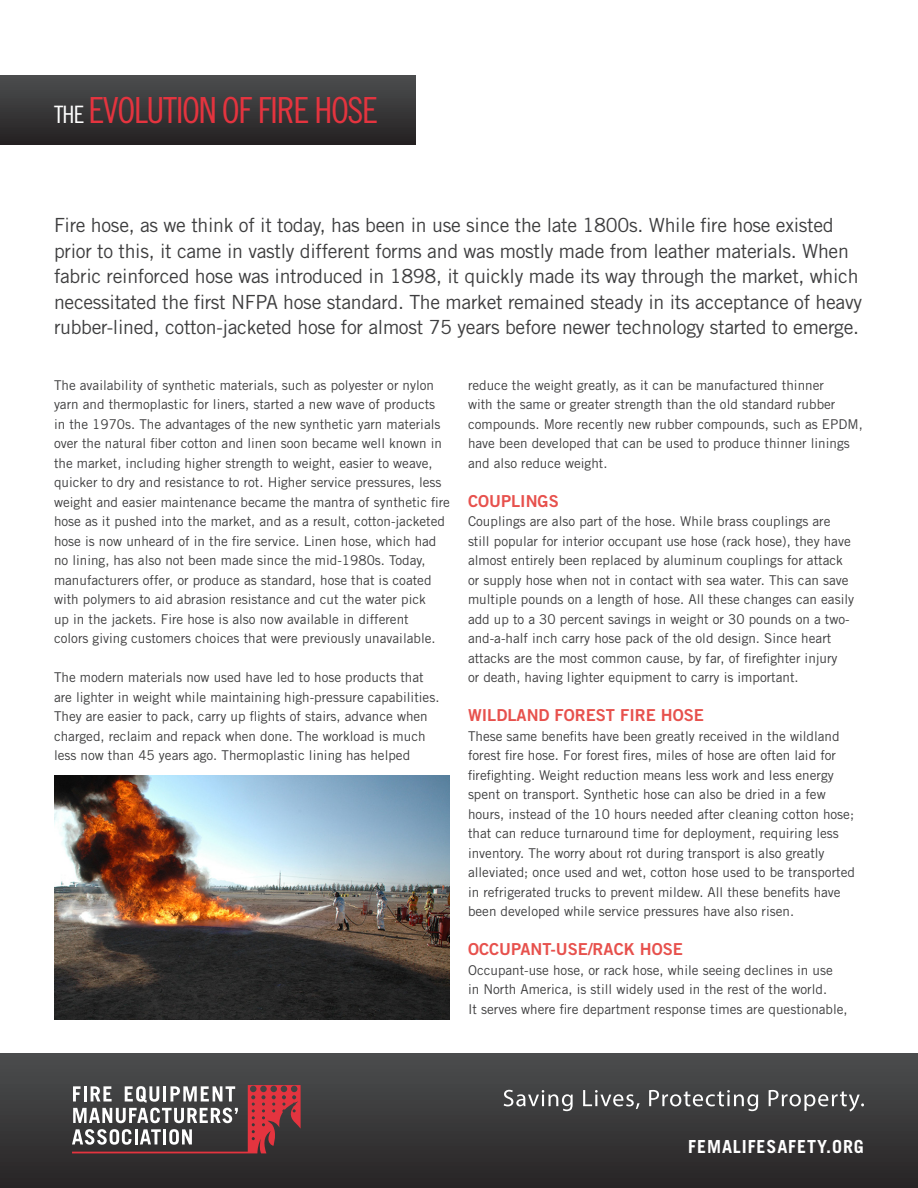
<style>
.page{position:relative;width:918px;height:1188px;background:#fff}
.page>*{position:absolute;margin:0;border:0;box-sizing:border-box;transform-origin:0 0}
.t1{font:36px "Trade Gothic LT Std Cn 18";letter-spacing:-.04em;color:#e4343f}
.t2{font:19.5px/25.5px "Trade Gothic LT Std";letter-spacing:-.015em;color:#3e3e3f}
.t3{font:700 18px "Trade Gothic LT Std";letter-spacing:.05em;color:#fff}
.t4{font:16.5px "Trade Gothic LT Std Bd 2";color:#e7514d}
.t5{font:13.5px/19.5px "Trade Gothic LT Std";color:#3e3e3f}
.s1{font-size:24px;color:#fff}
</style>
<div class="page">
<div style="left:0;top:1053px;width:918px;height:135px;background:linear-gradient(to bottom,#4c4e4f,#282425)"></div>
<div style="left:0;top:76px;width:416px;height:69px;background:linear-gradient(to bottom,#4c4e4f,#232021)"></div>
<svg style="left:72px;top:1085px;width:229px;height:68px;background:#7b6062"></svg>
<svg style="left:504px;top:1090px;width:69px;height:21px"></svg>
<svg style="left:583px;top:1090px;width:57px;height:19px"></svg>
<svg style="left:649px;top:1090px;width:109px;height:21px;background:#69696a"></svg>
<svg style="left:769px;top:1090px;width:95px;height:21px;background:#676768"></svg>
<img style="left:54px;top:775px;width:396px;height:245px">
<p class="t1" style="left:54px;top:88px;width:326px"><span class="s1">THE</span> EVOLUTION OF FIRE HOSE</p>
<p class="t2" style="left:54px;top:212px;width:810px">Fire hose, as we think of it today, has been in use since the late 1800s. While fire hose existed prior to this, it came in vastly different forms and was mostly made from leather materials. When fabric reinforced hose was introduced in 1898, it quickly made its way through the market, which necessitated the first NFPA hose standard. The market remained steady in its acceptance of heavy rubber-lined, cotton-jacketed hose for almost 75 years before newer technology started to emerge.</p>
<p class="t5" style="left:54px;top:375px;width:397px">The availability of synthetic materials, such as polyester or nylon yarn and thermoplastic for liners, started a new wave of products<br>in the 1970s. The advantages of the new synthetic yarn materials over the natural fiber cotton and linen soon became well known in the market, including higher strength to weight, easier to weave, quicker to dry and resistance to rot. Higher service pressures, less weight and easier maintenance became the mantra of synthetic fire hose as it pushed into the market, and as a result, cotton-jacketed hose is now unheard of in the fire service. Linen hose, which had no lining, has also not been made since the mid-1980s. Today, manufacturers offer, or produce as standard, hose that is coated with polymers to aid abrasion resistance and cut the water pick<br>up in the jackets. Fire hose is also now available in different<br>colors giving customers choices that were previously unavailable.</p>
<p class="t5" style="left:54px;top:668px;width:387px">The modern materials now used have led to hose products that are lighter in weight while maintaining high-pressure capabilities.<br>They are easier to pack, carry up flights of stairs, advance when charged, reclaim and repack when done. The workload is much less now than 45 years ago. Thermoplastic lining has helped</p>
<p class="t5" style="left:468px;top:375px;width:396px">reduce the weight greatly, as it can be manufactured thinner<br>with the same or greater strength than the old standard rubber compounds. More recently new rubber compounds, such as EPDM, have been developed that can be used to produce thinner linings and also reduce weight.</p>
<p class="t4" style="left:468px;top:491px;width:92px">COUPLINGS</p>
<p class="t5" style="left:468px;top:512px;width:388px">Couplings are also part of the hose. While brass couplings are still popular for interior occupant use hose (rack hose), they have almost entirely been replaced by aluminum couplings for attack or supply hose when not in contact with sea water. This can save multiple pounds on a length of hose. All these changes can easily add up to a 30 percent savings in weight or 30 pounds on a two&shy;and-a-half inch carry hose pack of the old design. Since heart attacks are the most common cause, by far, of firefighter injury<br>or death, having lighter equipment to carry is important.</p>
<p class="t4" style="left:468px;top:705px;width:238px">WILDLAND FOREST FIRE HOSE</p>
<p class="t5" style="left:468px;top:726px;width:388px">These same benefits have been greatly received in the wildland forest fire hose. For forest fires, miles of hose are often laid for firefighting. Weight reduction means less work and less energy spent on transport. Synthetic hose can also be dried in a few hours, instead of the 10 hours needed after cleaning cotton hose; that can reduce turnaround time for deployment, requiring less inventory. The worry about rot during transport is also greatly alleviated; once used and wet, cotton hose used to be transported in refrigerated trucks to prevent mildew. All these benefits have been developed while service pressures have also risen.</p>
<p class="t4" style="left:468px;top:939px;width:216px">OCCUPANT-USE/RACK HOSE</p>
<p class="t5" style="left:468px;top:960px;width:381px">Occupant-use hose, or rack hose, while seeing declines in use<br>in North America, is still widely used in the rest of the world.<br>It serves where fire department response times are questionable,</p>
<p class="t3" style="left:688px;top:1136px;width:177px">FEMALIFESAFETY.ORG</p>
</div>
